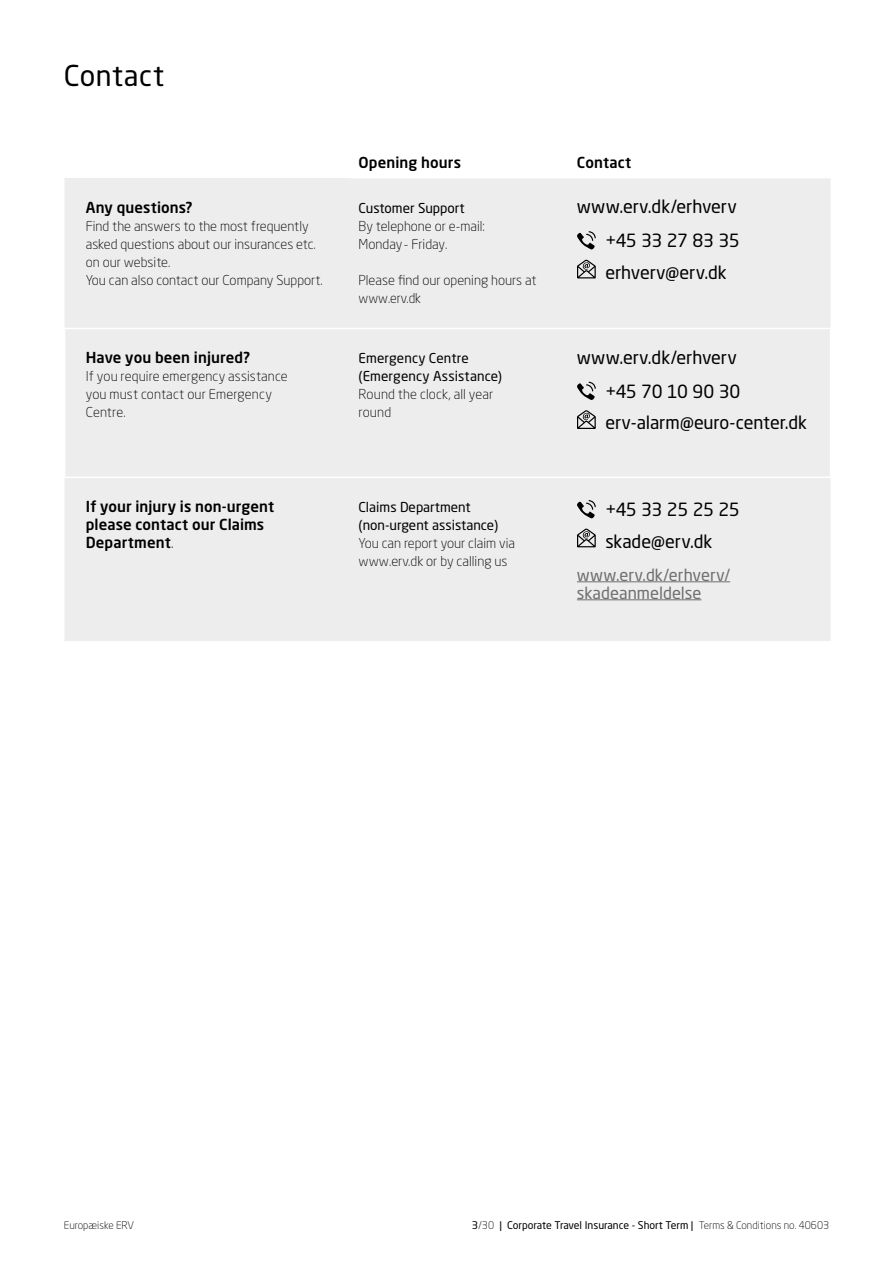
<style>
.page{position:relative;width:893px;height:1263px;background:#fff}
.page>*{position:absolute;margin:0;border:0;box-sizing:border-box;transform-origin:0 0}
.t1{font:28.5px "Neo Sans W1 G";letter-spacing:.02em;color:#000}
.t2{font:18px/34.3px "Neo Sans W1 G";letter-spacing:-.005em;color:#000;text-align:right}
.t3{font:16.5px/18px "Neo Sans W1 G";color:#706f6f}
.t4{font:500 15px/18px "Neo Sans Pro";letter-spacing:.005em;color:#000}
.t5{font:300 13.5px/18px "Neo Sans W1 G";color:#000}
.t6{font:13.5px/18px "Neo Sans W1 G";color:#000}
.t7{font:10.5px "Neo Sans W1 G";color:#000}
.t8{font:300 10.5px "Neo Sans W1 G";color:#000}
.s1{font-family:"Neo Sans W1 G";font-weight:300}
.s2{font-weight:300}
</style>
<div class="page">
<div style="left:65px;top:178px;width:766px;height:463px;background:#ededed"></div>
<hr style="left:350px;top:178px;width:227px;height:1px;background:#fff">
<hr style="left:577px;top:178px;width:254px;height:1px;background:#fff">
<hr style="left:64px;top:328px;width:286px;height:1px;background:#fff">
<hr style="left:350px;top:328px;width:227px;height:1px;background:#fff">
<hr style="left:577px;top:328px;width:254px;height:1px;background:#fff">
<hr style="left:830px;top:329px;width:1px;height:148px;background:#fff">
<hr style="left:64px;top:477px;width:286px;height:1px;background:#fff">
<hr style="left:350px;top:477px;width:227px;height:1px;background:#fff">
<hr style="left:577px;top:477px;width:254px;height:1px;background:#fff">
<svg style="left:577px;top:231px;width:19px;height:19px"></svg>
<svg style="left:577px;top:259px;width:19px;height:20px"></svg>
<svg style="left:577px;top:382px;width:19px;height:18px"></svg>
<svg style="left:577px;top:410px;width:19px;height:19px"></svg>
<hr style="left:577px;top:581px;width:153px;height:1px;background:#706f6f">
<hr style="left:577px;top:599px;width:124px;height:1px;background:#706f6f">
<svg style="left:577px;top:500px;width:19px;height:18px"></svg>
<svg style="left:577px;top:528px;width:19px;height:20px"></svg>
<h1 class="t1" style="left:64px;top:58px;width:102px">Contact</h1>
<p class="t4" style="left:86px;top:198px;width:108px">Any questions?</p>
<p class="t5" style="left:86px;top:217px;width:238px">Find the answers to the most frequently asked questions about our insurances etc. on our website.<br>You can also contact our Company Support.</p>
<p class="t4" style="left:86px;top:348px;width:166px">Have you been injured?</p>
<p class="t5" style="left:86px;top:367px;width:204px">If you require emergency assistance you must contact our Emergency<br>Centre.</p>
<p class="t4" style="left:359px;top:153px;width:104px">Opening hours</p>
<p class="t4" style="left:577px;top:153px;width:56px">Contact</p>
<p class="t6" style="left:359px;top:199px;width:108px">Customer Support</p>
<p class="t5" style="left:359px;top:217px;width:128px">By telephone or e-mail:<br>Monday - Friday.</p>
<p class="t5" style="left:359px;top:271px;width:179px">Please find our opening hours at www.erv.dk</p>
<p class="t6" style="left:359px;top:349px;width:145px">Emergency Centre (Emergency Assistance)</p>
<p class="t5" style="left:359px;top:385px;width:136px">Round the clock, all year round</p>
<h2 class="t2" style="left:577px;top:189px;width:164px">www.erv.dk/erhverv +45 33 27 83 35</h2>
<h2 class="t2" style="left:605px;top:255px;width:123px">erhverv@erv.dk</h2>
<h2 class="t2" style="left:577px;top:339px;width:165px">www.erv.dk/erhverv +45 70 10 90 30</h2>
<h2 class="t2" style="left:605px;top:405px;width:203px">erv-alarm@euro-center.dk</h2>
<p class="t4" style="left:86px;top:497px;width:190px">If your injury is non-urgent please contact our Claims<br>Department<span class="s1">.</span></p>
<p class="t6" style="left:359px;top:498px;width:141px">Claims Department (non-urgent assistance)</p>
<p class="t5" style="left:359px;top:534px;width:158px">You can report your claim via www.erv.dk or by calling us</p>
<h2 class="t2" style="left:605px;top:494px;width:136px;line-height:31.3px;text-align:left">+45 33 25 25 25 skade@erv.dk</h2>
<p class="t3" style="left:577px;top:565px;width:155px">www.erv.dk/erhverv/ skadeanmeldelse</p>
<p class="t8" style="left:64px;top:1219px;width:72px">Europæiske ERV</p>
<p class="t7" style="left:472px;top:1219px;width:359px">3<span class="s2">/30</span> | Corporate Travel Insurance - Short Term | <span class="s2">Terms &amp; Conditions no. 40603</span></p>
</div>
